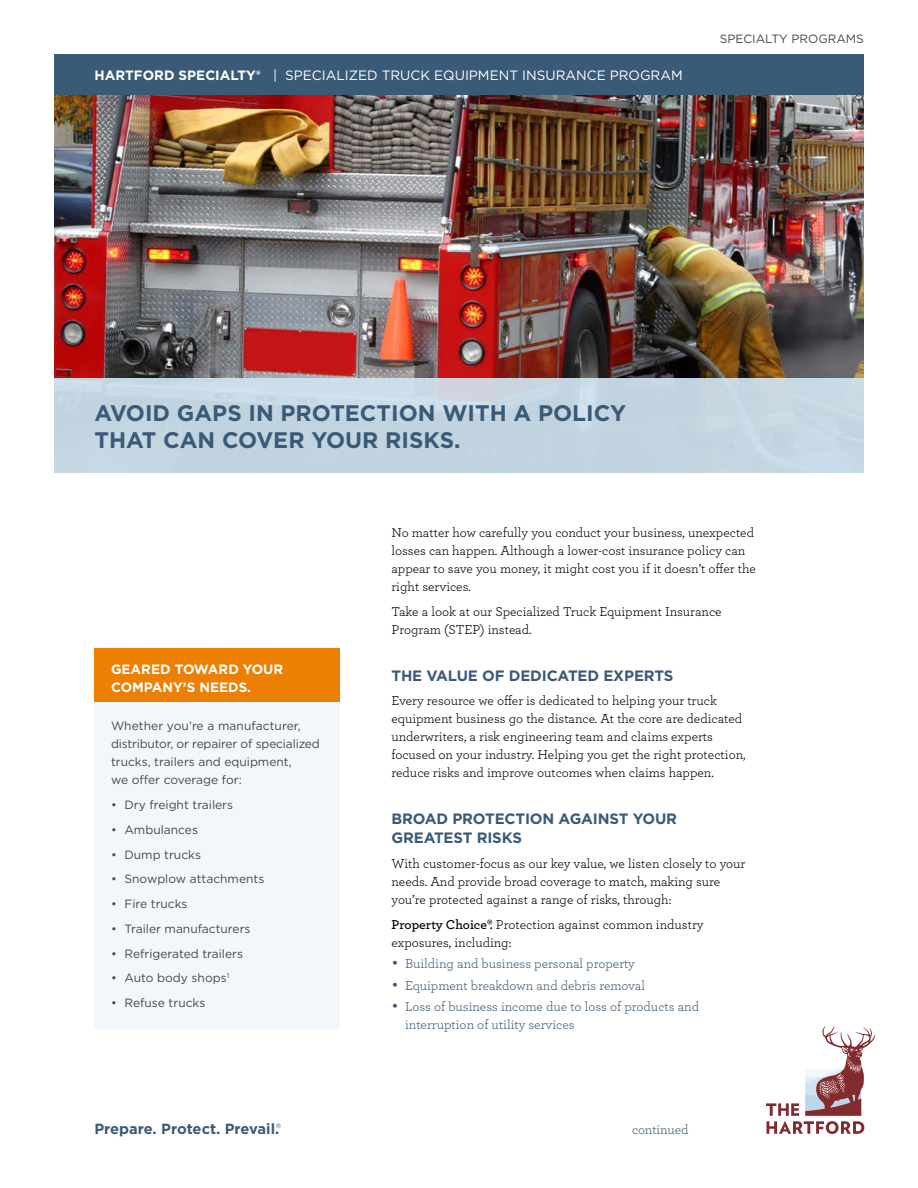
<style>
.page{position:relative;width:918px;height:1188px;background:#fff}
.page>*{position:absolute;margin:0;border:0;box-sizing:border-box;transform-origin:0 0}
.t1{font:700 22.5px/27px "Gotham";color:#3b5a78}
.t2{font:700 15px/19.5px "Gotham";letter-spacing:-.01em;color:#3b5a78}
.t3{font:700 14.7px "Gotham";color:#3b5a78}
.t4{font:13.5px/18px "Archer";color:#000}
.t5{font:13.5px/18px "Archer";color:#3b5a78}
.t6{font:13.5px "Gotham";color:#fff}
.t7{font:700 13.5px/18px "Gotham";color:#fff}
.t8{font:12px/18px "Gotham";color:#484748}
.s1{font-weight:700}
.s2{font-weight:400;font-size:13.5px}
.s3{font-weight:600}
.s4{font-family:"Gotham";font-size:15px}
</style>
<div class="page">
<img style="left:54px;top:94px;width:810px;height:284px">
<div style="left:54px;top:54px;width:810px;height:40px;background:#3b5a78"></div>
<div style="left:54px;top:378px;width:810px;height:94px;background:#c3d4e0"></div>
<svg style="left:766px;top:1026px;width:109px;height:108px"></svg>
<div style="left:94px;top:648px;width:246px;height:380px;background:#f1f7fb"></div>
<div style="left:94px;top:648px;width:246px;height:54px;background:#eb8004"></div>
<p class="t6" style="left:94px;top:66px;width:590px"><span class="s1">HARTFORD SPECIALTY®</span> | SPECIALIZED TRUCK EQUIPMENT INSURANCE PROGRAM</p>
<p class="t8" style="left:720px;top:30px;width:146px">SPECIALTY PROGRAMS</p>
<h1 class="t1" style="left:94px;top:399px;width:533px">AVOID GAPS IN PROTECTION WITH A POLICY<br>THAT CAN COVER YOUR RISKS.</h1>
<p class="t7" style="left:111px;top:660px;width:174px">GEARED TOWARD YOUR<br>COMPANY’S NEEDS.</p>
<p class="t8" style="left:111px;top:717px;width:210px">Whether you’re a manufacturer, distributor, or repairer of specialized trucks, trailers and equipment,<br>we offer coverage for:</p>
<p class="t8" style="left:111px;top:796px;width:124px">• Dry freight trailers</p>
<p class="t8" style="left:111px;top:820px;width:88px">• Ambulances</p>
<p class="t8" style="left:111px;top:845px;width:92px">• Dump trucks</p>
<p class="t8" style="left:111px;top:870px;width:155px">• Snowplow attachments</p>
<p class="t8" style="left:111px;top:895px;width:78px">• Fire trucks</p>
<p class="t8" style="left:111px;top:919px;width:141px">• Trailer manufacturers</p>
<p class="t8" style="left:111px;top:944px;width:134px">• Refrigerated trailers</p>
<p class="t8" style="left:111px;top:969px;width:120px">• Auto body shops<sup>1</sup></p>
<p class="t8" style="left:111px;top:994px;width:96px">• Refuse trucks</p>
<p class="t3" style="left:94px;top:1119px;width:188px">Prepare. Protect. Prevail.<span class="s2">®</span></p>
<p class="t4" style="left:392px;top:523px;width:366px">No matter how carefully you conduct your business, unexpected losses can happen. Although a lower-cost insurance policy can appear to save you money, it might cost you if it doesn’t offer the right services.</p>
<p class="t4" style="left:392px;top:602px;width:332px">Take a look at our Specialized Truck Equipment Insurance<br>Program (STEP) instead.</p>
<p class="t2" style="left:392px;top:665px;width:284px">THE VALUE OF DEDICATED EXPERTS</p>
<p class="t4" style="left:392px;top:691px;width:356px">Every resource we offer is dedicated to helping your truck equipment business go the distance. At the core are dedicated underwriters, a risk engineering team and claims experts focused on your industry. Helping you get the right protection, reduce risks and improve outcomes when claims happen.</p>
<p class="t2" style="left:392px;top:809px;width:287px">BROAD PROTECTION AGAINST YOUR<br>GREATEST RISKS</p>
<p class="t4" style="left:392px;top:854px;width:355px">With customer-focus as our key value, we listen closely to your needs. And provide broad coverage to match, making sure you’re protected against a range of risks, through:</p>
<p class="t4" style="left:392px;top:915px;width:314px"><span class="s3">Property Choice®.</span> Protection against common industry exposures, including:</p>
<p class="t5" style="left:392px;top:954px;width:245px"><span class="s4">•</span> Building and business personal property</p>
<p class="t5" style="left:392px;top:976px;width:255px"><span class="s4">•</span> Equipment breakdown and debris removal</p>
<p class="t5" style="left:405px;top:997px;width:296px;text-indent:-14px"><span class="s4">•</span> Loss of business income due to loss of products and interruption of utility services</p>
<p class="t5" style="left:632px;top:1120px;width:58px">continued</p>
</div>
